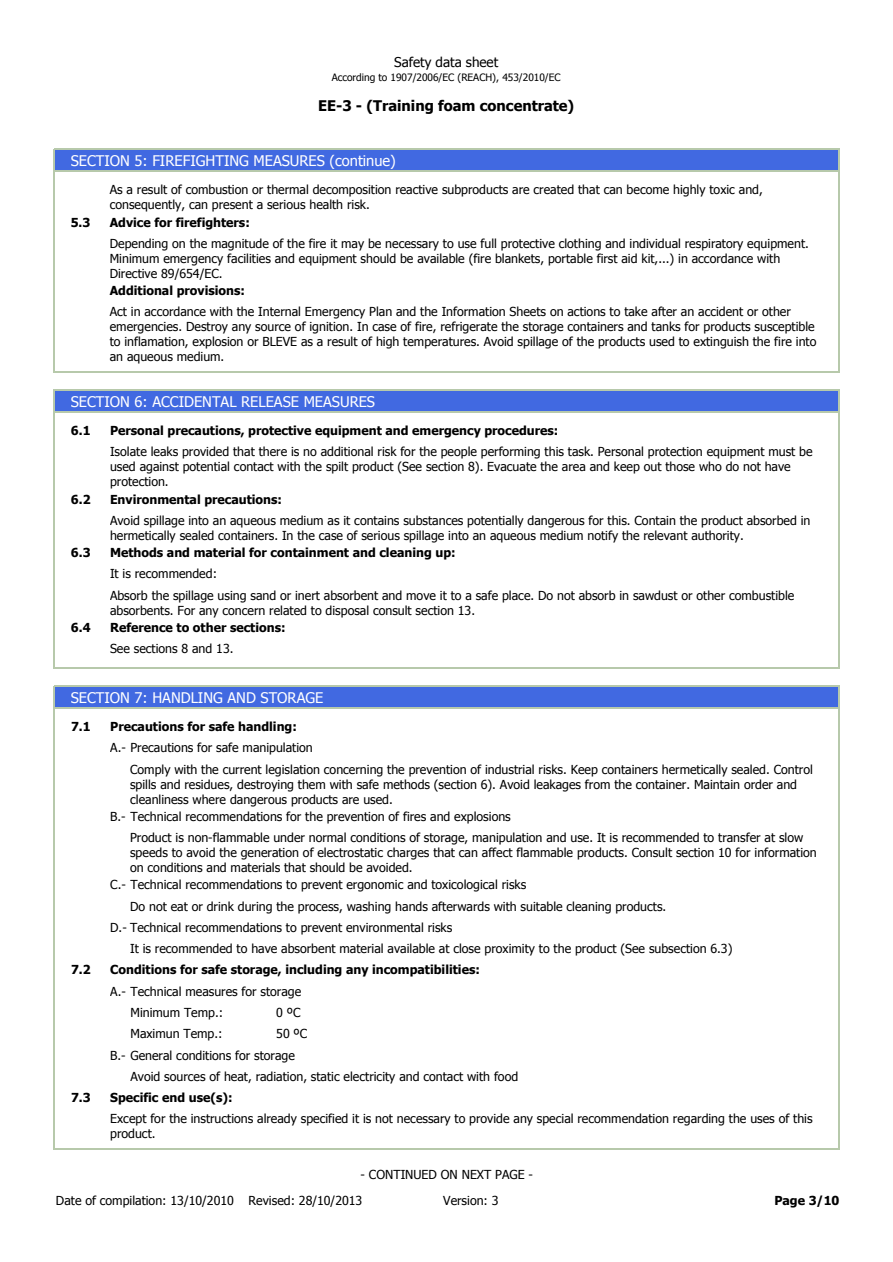
<style>
.page{position:relative;width:893px;height:1262px;background:#fff}
.page>*{position:absolute;margin:0;border:0;box-sizing:border-box;transform-origin:0 0}
.t1{font:14.7px "Tahoma";color:#fff}
.t2{font:700 14.7px "Tahoma";color:#000}
.t3{font:13.5px "Tahoma";color:#000}
.t4{font:12.3px/15px "Tahoma";color:#000}
.t5{font:700 12.3px "Tahoma";color:#000}
.t6{font:10.2px "Tahoma";color:#000}
</style>
<div class="page">
<div style="left:71px;top:149px;width:768px;height:23px;background:#4169e1"></div>
<hr style="left:71px;top:149px;width:768px;height:1px;background:#b7c9ab">
<hr style="left:71px;top:170px;width:768px;height:2px;background:#b7c9ab">
<hr style="left:838px;top:304px;width:1px;height:62px;background:#b7c9ab">
<hr style="left:54px;top:304px;width:1px;height:62px;background:#b7c9ab">
<svg style="left:838px;top:283px;width:1px;height:21px"></svg>
<svg style="left:54px;top:283px;width:1px;height:21px"></svg>
<hr style="left:838px;top:235px;width:1px;height:48px;background:#b7c9ab">
<hr style="left:54px;top:235px;width:1px;height:48px;background:#b7c9ab">
<svg style="left:838px;top:214px;width:1px;height:21px"></svg>
<svg style="left:54px;top:214px;width:1px;height:21px"></svg>
<hr style="left:838px;top:182px;width:1px;height:32px;background:#b7c9ab">
<hr style="left:54px;top:182px;width:1px;height:32px;background:#b7c9ab">
<svg style="left:838px;top:150px;width:1px;height:32px"></svg>
<svg style="left:54px;top:149px;width:17px;height:33px"></svg>
<hr style="left:54px;top:371px;width:785px;height:1px;background:#b7c9ab">
<div style="left:71px;top:389px;width:768px;height:23px;background:#4169e1"></div>
<hr style="left:71px;top:389px;width:768px;height:1px;background:#b7c9ab">
<hr style="left:71px;top:411px;width:768px;height:1px;background:#b7c9ab">
<hr style="left:838px;top:587px;width:1px;height:32px;background:#b7c9ab">
<hr style="left:54px;top:587px;width:1px;height:32px;background:#b7c9ab">
<svg style="left:838px;top:545px;width:1px;height:42px"></svg>
<svg style="left:54px;top:545px;width:1px;height:42px"></svg>
<hr style="left:838px;top:512px;width:1px;height:33px;background:#b7c9ab">
<hr style="left:54px;top:512px;width:1px;height:33px;background:#b7c9ab">
<svg style="left:838px;top:491px;width:1px;height:21px"></svg>
<svg style="left:54px;top:491px;width:1px;height:21px"></svg>
<hr style="left:838px;top:444px;width:1px;height:47px;background:#b7c9ab">
<hr style="left:54px;top:444px;width:1px;height:47px;background:#b7c9ab">
<svg style="left:838px;top:390px;width:1px;height:54px"></svg>
<svg style="left:54px;top:389px;width:17px;height:55px"></svg>
<svg style="left:54px;top:619px;width:1px;height:48px"></svg>
<svg style="left:838px;top:619px;width:1px;height:48px"></svg>
<hr style="left:54px;top:667px;width:785px;height:1px;background:#b7c9ab">
<div style="left:71px;top:685px;width:768px;height:23px;background:#4169e1"></div>
<hr style="left:71px;top:685px;width:768px;height:1px;background:#b7c9ab">
<hr style="left:71px;top:707px;width:768px;height:1px;background:#b7c9ab">
<hr style="left:838px;top:829px;width:1px;height:48px;background:#b7c9ab">
<hr style="left:54px;top:829px;width:1px;height:48px;background:#b7c9ab">
<svg style="left:838px;top:808px;width:1px;height:21px"></svg>
<svg style="left:54px;top:808px;width:1px;height:21px"></svg>
<hr style="left:838px;top:761px;width:1px;height:47px;background:#b7c9ab">
<hr style="left:54px;top:761px;width:1px;height:47px;background:#b7c9ab">
<svg style="left:838px;top:686px;width:1px;height:75px"></svg>
<svg style="left:54px;top:685px;width:17px;height:76px"></svg>
<hr style="left:838px;top:1110px;width:1px;height:33px;background:#b7c9ab">
<hr style="left:54px;top:1110px;width:1px;height:33px;background:#b7c9ab">
<svg style="left:838px;top:877px;width:1px;height:233px"></svg>
<svg style="left:54px;top:877px;width:1px;height:233px"></svg>
<hr style="left:54px;top:1148px;width:785px;height:1px;background:#b7c9ab">
<p class="t3" style="left:394px;top:53px;width:106px">Safety data sheet</p>
<p class="t6" style="left:331px;top:70px;width:230px">According to 1907/2006/EC (REACH), 453/2010/EC</p>
<p class="t2" style="left:318px;top:95px;width:258px">EE-3 - (Training foam concentrate)</p>
<p class="t1" style="left:71px;top:151px;width:326px">SECTION 5: FIREFIGHTING MEASURES (continue)</p>
<p class="t4" style="left:110px;top:182px;width:654px">As a result of combustion or thermal decomposition reactive subproducts are created that can become highly toxic and, consequently, can present a serious health risk.</p>
<p class="t5" style="left:71px;top:213px;width:21px">5.3</p>
<p class="t5" style="left:110px;top:213px;width:141px">Advice for firefighters:</p>
<p class="t4" style="left:110px;top:235px;width:700px">Depending on the magnitude of the fire it may be necessary to use full protective clothing and individual respiratory equipment.<br>Minimum emergency facilities and equipment should be available (fire blankets, portable first aid kit,...) in accordance with<br>Directive 89/654/EC.</p>
<p class="t5" style="left:110px;top:282px;width:137px">Additional provisions:</p>
<p class="t4" style="left:110px;top:304px;width:707px">Act in accordance with the Internal Emergency Plan and the Information Sheets on actions to take after an accident or other emergencies. Destroy any source of ignition. In case of fire, refrigerate the storage containers and tanks for products susceptible to inflamation, explosion or BLEVE as a result of high temperatures. Avoid spillage of the products used to extinguish the fire into an aqueous medium.</p>
<p class="t1" style="left:71px;top:391px;width:306px">SECTION 6: ACCIDENTAL RELEASE MEASURES</p>
<p class="t5" style="left:71px;top:422px;width:21px">6.1</p>
<p class="t5" style="left:110px;top:422px;width:449px">Personal precautions, protective equipment and emergency procedures:</p>
<p class="t4" style="left:110px;top:444px;width:703px">Isolate leaks provided that there is no additional risk for the people performing this task. Personal protection equipment must be used against potential contact with the spilt product (See section 8). Evacuate the area and keep out those who do not have protection.</p>
<p class="t5" style="left:71px;top:490px;width:21px">6.2</p>
<p class="t5" style="left:110px;top:490px;width:173px">Environmental precautions:</p>
<p class="t4" style="left:110px;top:512px;width:701px">Avoid spillage into an aqueous medium as it contains substances potentially dangerous for this. Contain the product absorbed in hermetically sealed containers. In the case of serious spillage into an aqueous medium notify the relevant authority.</p>
<p class="t5" style="left:71px;top:544px;width:21px">6.3</p>
<p class="t5" style="left:110px;top:544px;width:347px">Methods and material for containment and cleaning up:</p>
<p class="t4" style="left:110px;top:566px;width:108px">It is recommended:</p>
<p class="t4" style="left:110px;top:587px;width:685px">Absorb the spillage using sand or inert absorbent and move it to a safe place. Do not absorb in sawdust or other combustible absorbents. For any concern related to disposal consult section 13.</p>
<p class="t5" style="left:71px;top:619px;width:21px">6.4</p>
<p class="t5" style="left:110px;top:619px;width:177px">Reference to other sections:</p>
<p class="t4" style="left:110px;top:640px;width:125px">See sections 8 and 13.</p>
<p class="t1" style="left:71px;top:687px;width:254px">SECTION 7: HANDLING AND STORAGE</p>
<p class="t5" style="left:71px;top:718px;width:21px">7.1</p>
<p class="t5" style="left:110px;top:718px;width:188px">Precautions for safe handling:</p>
<p class="t4" style="left:110px;top:739px;width:204px">A.- Precautions for safe manipulation</p>
<p class="t4" style="left:130px;top:761px;width:684px">Comply with the current legislation concerning the prevention of industrial risks. Keep containers hermetically sealed. Control spills and residues, destroying them with safe methods (section 6). Avoid leakages from the container. Maintain order and cleanliness where dangerous products are used.</p>
<p class="t4" style="left:110px;top:808px;width:402px">B.- Technical recommendations for the prevention of fires and explosions</p>
<p class="t4" style="left:130px;top:829px;width:688px">Product is non-flammable under normal conditions of storage, manipulation and use. It is recommended to transfer at slow speeds to avoid the generation of electrostatic charges that can affect flammable products. Consult section 10 for information on conditions and materials that should be avoided.</p>
<p class="t4" style="left:110px;top:876px;width:417px">C.- Technical recommendations to prevent ergonomic and toxicological risks</p>
<p class="t4" style="left:130px;top:898px;width:537px">Do not eat or drink during the process, washing hands afterwards with suitable cleaning products.</p>
<p class="t4" style="left:110px;top:919px;width:343px">D.- Technical recommendations to prevent environmental risks</p>
<p class="t4" style="left:130px;top:940px;width:603px">It is recommended to have absorbent material available at close proximity to the product (See subsection 6.3)</p>
<p class="t5" style="left:71px;top:961px;width:21px">7.2</p>
<p class="t5" style="left:110px;top:961px;width:371px">Conditions for safe storage, including any incompatibilities:</p>
<p class="t4" style="left:110px;top:983px;width:192px">A.- Technical measures for storage</p>
<p class="t4" style="left:130px;top:1004px;width:94px">Minimum Temp.:</p>
<p class="t4" style="left:276px;top:1004px;width:26px">0 ºC</p>
<p class="t4" style="left:130px;top:1025px;width:94px">Maximun Temp.:</p>
<p class="t4" style="left:276px;top:1025px;width:32px">50 ºC</p>
<p class="t4" style="left:110px;top:1046px;width:186px">B.- General conditions for storage</p>
<p class="t4" style="left:130px;top:1068px;width:389px">Avoid sources of heat, radiation, static electricity and contact with food</p>
<p class="t5" style="left:71px;top:1088px;width:21px">7.3</p>
<p class="t5" style="left:110px;top:1088px;width:124px">Specific end use(s):</p>
<p class="t4" style="left:110px;top:1110px;width:703px">Except for the instructions already specified it is not necessary to provide any special recommendation regarding the uses of this product.</p>
<p class="t4" style="left:360px;top:1166px;width:174px">- CONTINUED ON NEXT PAGE -</p>
<p class="t4" style="left:56px;top:1192px;width:308px">Date of compilation: 13/10/2010 Revised: 28/10/2013</p>
<p class="t4" style="left:443px;top:1192px;width:57px">Version: 3</p>
<p class="t5" style="left:774px;top:1192px;width:67px">Page 3/10</p>
</div>
